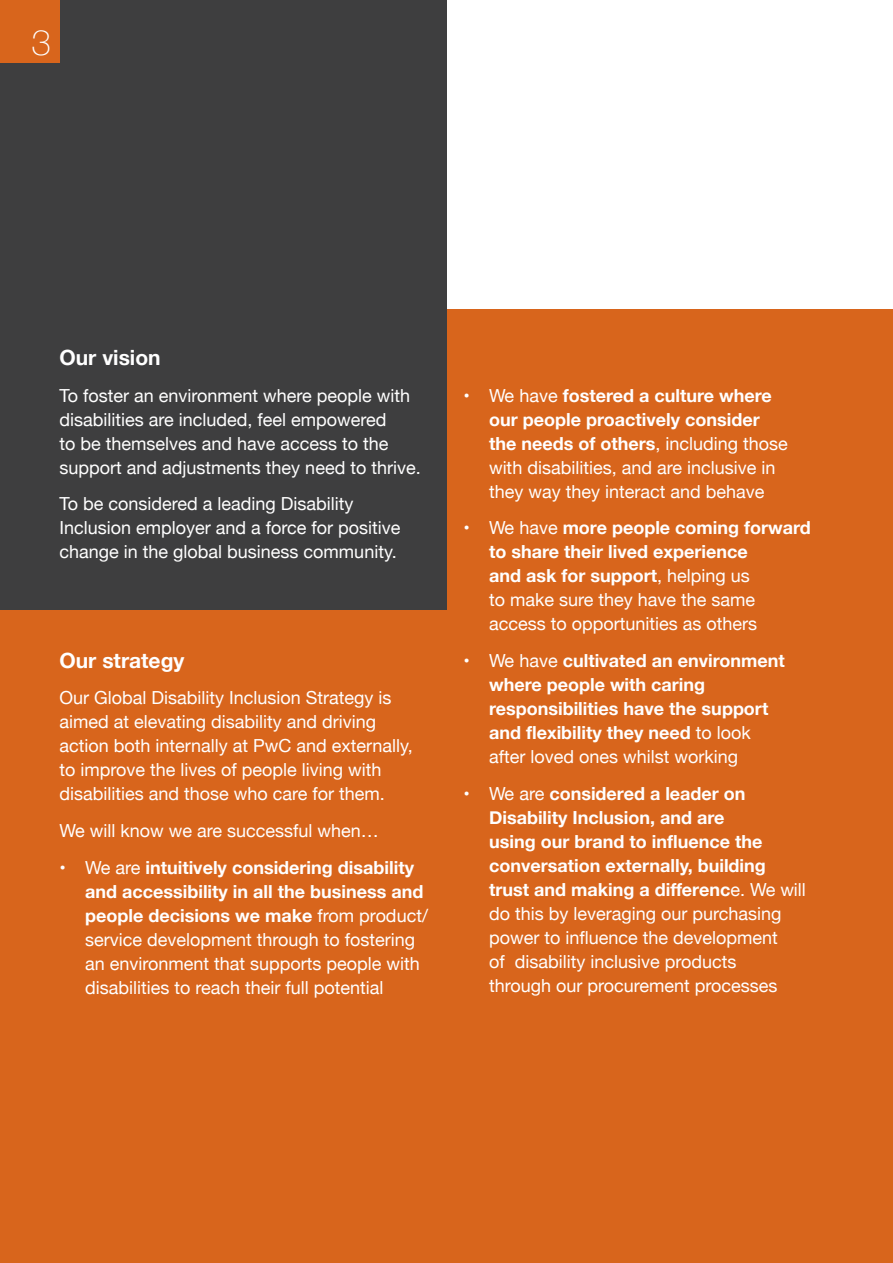
<style>
.page{position:relative;width:893px;height:1263px;background:#fff}
.page>*{position:absolute;margin:0;border:0;box-sizing:border-box;transform-origin:0 0}
.t1{font:100 35.25px "Helvetica Neue";color:#fff}
.t2{font:700 21px "Helvetica Neue";color:#fff}
.bullets{font:18px/24px "Helvetica Neue";color:#fff}
.main{font:18px/24px "Helvetica Neue";color:#fff}
.bullets-2{font:700 18px/24px "Helvetica Neue";color:#fff}
.s1{font-weight:700}
.s2{font-weight:400}
</style>
<div class="page">
<div style="left:0;top:310px;width:893px;height:953px;background:#d8651c"></div>
<div style="left:0;top:0;width:446px;height:609px;background:#3e3e3f"></div>
<div style="left:0;top:0;width:60px;height:63px;background:#d8651c"></div>
<p class="t1" style="left:31px;top:16px;width:21px">3</p>
<p class="t2" style="left:60px;top:341px;width:103px">Our vision</p>
<p class="main" style="left:60px;top:384px;width:363px">To foster an environment where people with disabilities are included, feel empowered<br>to be themselves and have access to the support and adjustments they need to thrive.</p>
<p class="main" style="left:60px;top:493px;width:343px">To be considered a leading Disability<br>Inclusion employer and a force for positive change in the global business community.</p>
<p class="t2" style="left:60px;top:643px;width:126px">Our strategy</p>
<p class="main" style="left:60px;top:687px;width:355px">Our Global Disability Inclusion Strategy is aimed at elevating disability and driving action both internally at PwC and externally, to improve the lives of people living with disabilities and those who care for them.</p>
<p class="main" style="left:60px;top:820px;width:321px">We will know we are successful when…</p>
<p class="bullets" style="left:85px;top:856px;width:344px;text-indent:-26px">• We are <span class="s1">intuitively considering disability and accessibility in all the business and people decisions we make</span> from product/ service development through to fostering an environment that supports people with disabilities to reach their full potential</p>
<p class="bullets" style="left:489px;top:384px;width:300px;text-indent:-26px">• We have <span class="s1">fostered a culture where our people proactively consider the needs of others</span>, including those with disabilities, and are inclusive in they way they interact and behave</p>
<p class="bullets" style="left:489px;top:517px;width:323px;text-indent:-26px">• We have <span class="s1">more people coming forward to share their lived experience<br>and ask for support</span>, helping us<br>to make sure they have the same access to opportunities as others</p>
<p class="bullets-2" style="left:489px;top:649px;width:297px;text-indent:-26px"><span class="s2">• We have</span> cultivated an environment where people with caring responsibilities have the support and flexibility they need <span class="s2">to look after loved ones whilst working</span></p>
<p class="bullets" style="left:489px;top:783px;width:318px;text-indent:-26px">• We are <span class="s1">considered a leader on Disability Inclusion, and are<br>using our brand to influence the conversation externally, building trust and making a differenc</span>e. We will do this by leveraging our purchasing power to influence the development<br>of disability inclusive products<br>through our procurement processes</p>
</div>
